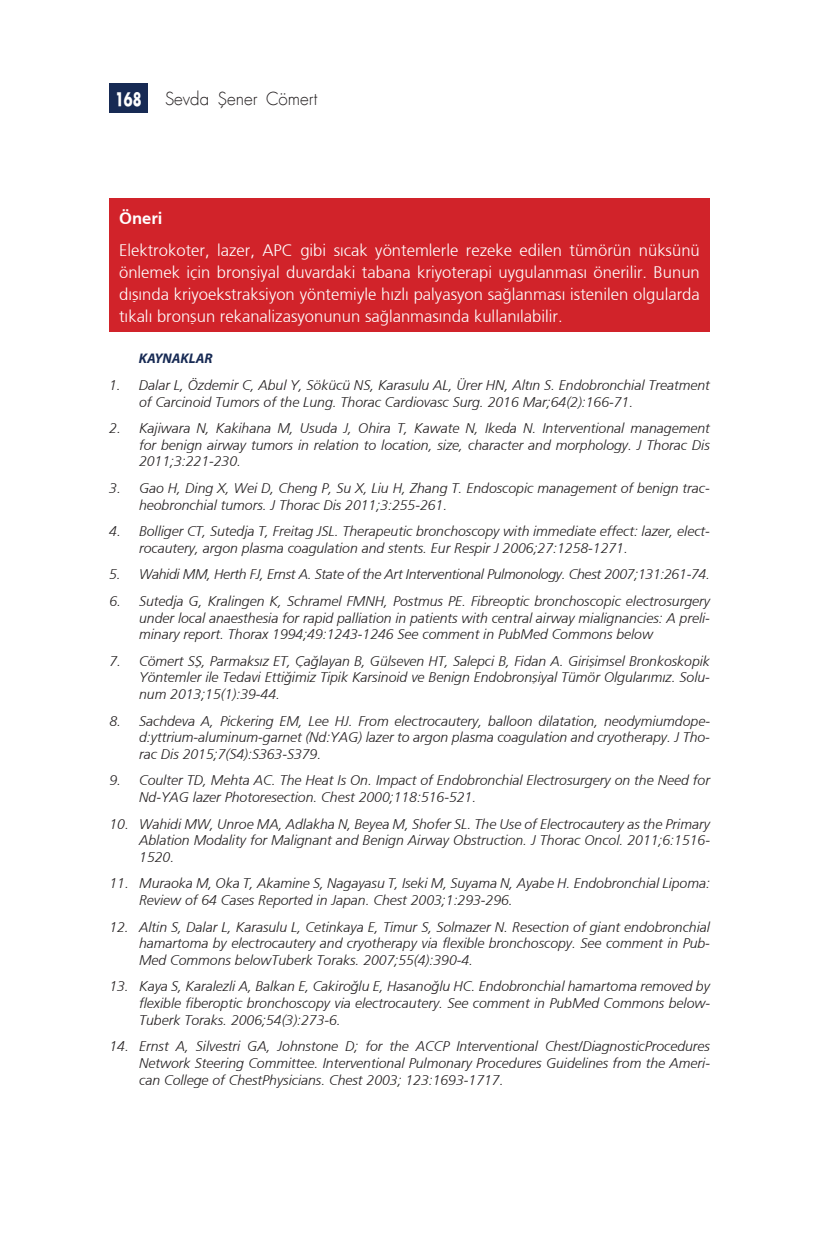
<style>
.page{position:relative;width:819px;height:1241px;background:#fff}
.page>*{position:absolute;margin:0;border:0;box-sizing:border-box;transform-origin:0 0}
.t1{font:700 17.85px "Futura";color:#fff;scale:.72 1}
.t2{font:300 17.5px "Futura";color:#231f20}
.t3{font:300 16.62px/21.9px "Frutiger";color:#fff}
.t4{font:italic 300 14px/16.6px "Frutiger";color:#231f20;text-align:justify}
.t5{font:italic 300 14px "Frutiger";letter-spacing:-.02em;color:#231f20}
.t6{font:italic 700 14px "Myriad Pro";color:#172a54}
.s1{font-weight:700}
</style>
<div class="page">
<div style="left:109px;top:83px;width:39px;height:30px;background:#172a54"></div>
<div style="left:109px;top:198px;width:600px;height:133px;background:#d1232a"></div>
<p class="t1" style="left:115px;top:86px;width:38px">168</p>
<p class="t2" style="left:165px;top:87px;width:154px">Sevda Şener Cömert</p>
<p class="t3" style="left:119px;top:202px;width:582px;line-height:31.8px"><span class="s1">Öneri<br></span>Elektrokoter, lazer, APC gibi sıcak yöntemlerle rezeke edilen tümörün nüksünü</p>
<p class="t3" style="left:119px;top:261px;width:582px;text-align:justify">önlemek için bronşiyal duvardaki tabana kriyoterapi uygulanması önerilir. Bunun dışında kriyoekstraksiyon yöntemiyle hızlı palyasyon sağlanması istenilen olgularda tıkalı bronşun rekanalizasyonunun sağlanmasında kullanılabilir.</p>
<p class="t6" style="left:139px;top:349px;width:75px">KAYNAKLAR</p>
<p class="t4" style="left:139px;top:377px;width:572px;text-indent:-30px">1. Dalar L, Özdemir C, Abul Y, Sökücü NS, Karasulu AL, Ürer HN, Altın S. Endobronchial Treatment of Carcinoid Tumors of the Lung. Thorac Cardiovasc Surg. 2016 Mar;64(2):166-71.</p>
<p class="t4" style="left:139px;top:420px;width:572px;text-indent:-30px">2. Kajiwara N, Kakihana M, Usuda J, Ohira T, Kawate N, Ikeda N. Interventional management for benign airway tumors in relation to location, size, character and morphology. J Thorac Dis 2011;3:221-230.</p>
<p class="t4" style="left:139px;top:479px;width:572px;text-indent:-30px">3. Gao H, Ding X, Wei D, Cheng P, Su X, Liu H, Zhang T. Endoscopic management of benign trac&shy;heobronchial tumors. J Thorac Dis 2011;3:255-261.</p>
<p class="t4" style="left:139px;top:523px;width:572px;text-indent:-30px">4. Bolliger CT, Sutedja T, Freitag JSL. Therapeutic bronchoscopy with immediate effect: lazer, elect&shy;rocautery, argon plasma coagulation and stents. Eur Respir J 2006;27:1258-1271.</p>
<p class="t5" style="left:109px;top:566px;width:602px">5. Wahidi MM, Herth FJ, Ernst A. State of the Art Interventional Pulmonology. Chest 2007;131:261-74.</p>
<p class="t4" style="left:139px;top:592px;width:572px;text-indent:-30px">6. Sutedja G, Kralingen K, Schramel FMNH, Postmus PE. Fibreoptic bronchoscopic electrosurgery under local anaesthesia for rapid palliation in patients with central airway mialignancies: A preli&shy;minary report. Thorax 1994;49:1243-1246 See comment in PubMed Commons below</p>
<p class="t4" style="left:139px;top:652px;width:572px;text-indent:-30px">7. Cömert SŞ, Parmaksız ET, Çağlayan B, Gülseven HT, Salepci B, Fidan A. Girişimsel Bronkoskopik Yöntemler ile Tedavi Ettiğimiz Tipik Karsinoid ve Benign Endobronşiyal Tümör Olgularımız. Solu&shy;num 2013;15(1):39-44.</p>
<p class="t4" style="left:139px;top:712px;width:572px;text-indent:-30px">8. Sachdeva A, Pickering EM, Lee HJ. From electrocautery, balloon dilatation, neodymiumdope&shy;d:yttrium-aluminum-garnet (Nd:YAG) lazer to argon plasma coagulation and cryotherapy. J Tho&shy;rac Dis 2015;7(S4):S363-S379.</p>
<p class="t4" style="left:139px;top:772px;width:572px;text-indent:-30px">9. Coulter TD, Mehta AC. The Heat Is On. Impact of Endobronchial Electrosurgery on the Need for<br>Nd-YAG lazer Photoresection. Chest 2000;118:516-521.</p>
<p class="t4" style="left:139px;top:815px;width:572px;text-indent:-30px">10. Wahidi MW, Unroe MA, Adlakha N, Beyea M, Shofer SL. The Use of Electrocautery as the Primary Ablation Modality for Malignant and Benign Airway Obstruction. J Thorac Oncol. 2011;6:1516- 1520.</p>
<p class="t4" style="left:139px;top:875px;width:572px;text-indent:-30px">11. Muraoka M, Oka T, Akamine S, Nagayasu T, Iseki M, Suyama N, Ayabe H. Endobronchial Lipoma:<br>Review of 64 Cases Reported in Japan. Chest 2003;1:293-296.</p>
<p class="t4" style="left:139px;top:918px;width:572px;text-indent:-30px">12. Altin S, Dalar L, Karasulu L, Cetinkaya E, Timur S, Solmazer N. Resection of giant endobronchial hamartoma by electrocautery and cryotherapy via flexible bronchoscopy. See comment in Pub-Med Commons belowTuberk Toraks. 2007;55(4):390-4.</p>
<p class="t4" style="left:139px;top:978px;width:572px;text-indent:-30px">13. Kaya S, Karalezli A, Balkan E, Cakiroğlu E, Hasanoğlu HC. Endobronchial hamartoma removed by flexible fiberoptic bronchoscopy via electrocautery. See comment in PubMed Commons below-Tuberk Toraks. 2006;54(3):273-6.</p>
<p class="t4" style="left:139px;top:1037px;width:572px;text-indent:-30px">14. Ernst A, Silvestri GA, Johnstone D; for the ACCP Interventional Chest/DiagnosticProcedures Network Steering Committee. Interventional Pulmonary Procedures Guidelines from the Ameri&shy;can College of ChestPhysicians. Chest 2003; 123:1693-1717.</p>
</div>
